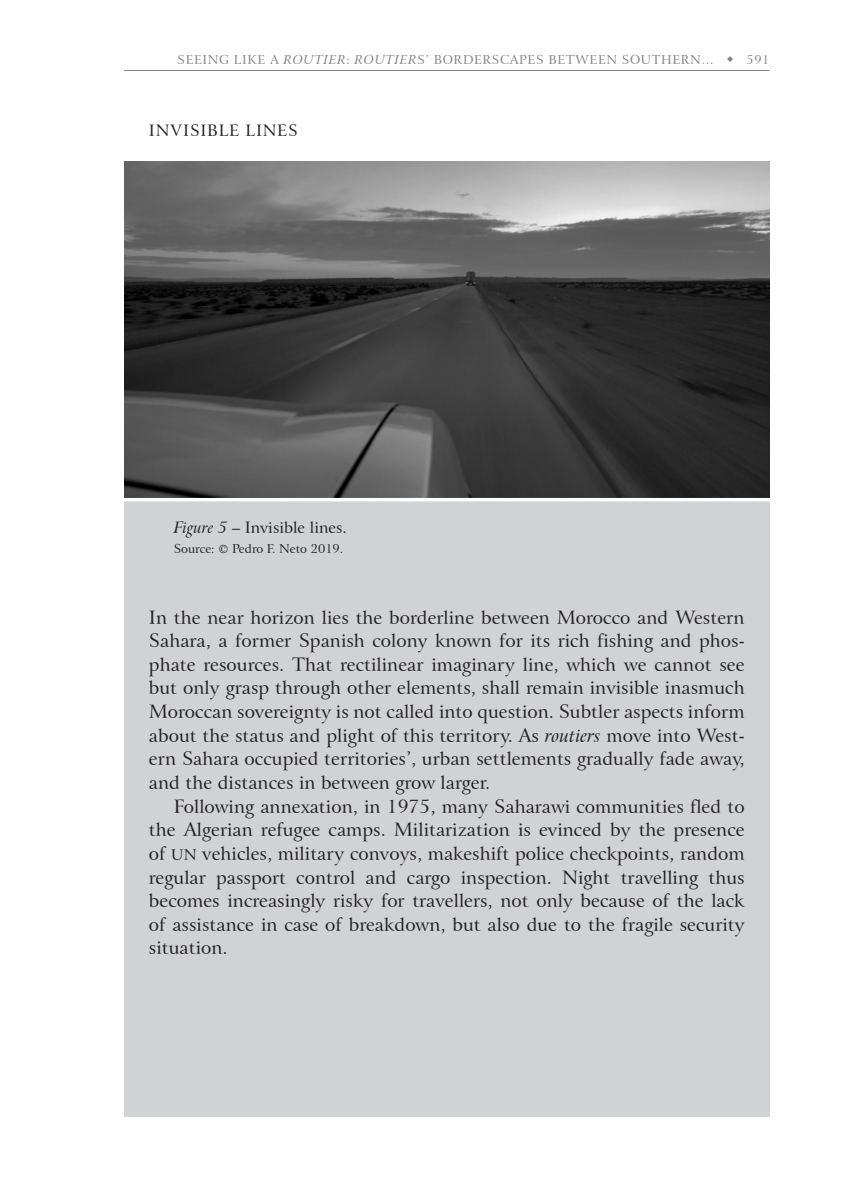
<style>
.page{position:relative;width:844px;height:1191px;background:#fff}
.page>*{position:absolute;margin:0;border:0;box-sizing:border-box;transform-origin:0 0}
.Texto_01{font:18.38px/23.6px "Arrus BT";color:#231f20;text-align:justify}
.Legendas_1_linha{font:15.75px "Arrus BT";color:#231f20}
.Subcapitulo{font:15.75px "Arrus BT";letter-spacing:.05em;color:#231f20}
.t1{font:12.25px "Arrus BT";letter-spacing:.05em;color:#808285}
.Legendas_1_linha-2{font:12.25px "Arrus BT";color:#231f20}
.s1{font-style:italic}
.s2{font-size:14.88px}
</style>
<div class="page">
<hr style="left:124px;top:70px;width:645px;height:1px;background:#808285">
<div style="left:124px;top:215px;width:645px;height:901px;background:#d1d2d4"></div>
<img style="left:124px;top:162px;width:645px;height:336px">
<hr style="left:99px;top:498px;width:695px;height:3px;background:#fff">
<p class="t1" style="left:177px;top:52px;width:593px">SEEING LIKE A <span class="s1">ROUTIER</span>: <span class="s1">ROUTIER</span>S’ BORDERSCAPES BETWEEN SOUTHERN… ◆ 591</p>
<p class="Subcapitulo" style="left:149px;top:121px;width:150px">INVISIBLE LINES</p>
<p class="Legendas_1_linha" style="left:174px;top:518px;width:175px"><span class="s1">Figure 5</span> – Invisible lines.</p>
<p class="Legendas_1_linha-2" style="left:174px;top:541px;width:171px">Source: © Pedro F. Neto 2019.</p>
<p class="Texto_01" style="left:149px;top:605px;width:597px">In the near horizon lies the borderline between Morocco and Western Sahara, a former Spanish colony known for its rich fishing and phos&shy;phate resources. That rectilinear imaginary line, which we cannot see but only grasp through other elements, shall remain invisible inasmuch Moroccan sovereignty is not called into question. Subtler aspects inform about the status and plight of this territory. As <span class="s1">routiers</span> move into West&shy;ern Sahara occupied territories’, urban settlements gradually fade away, and the distances in between grow larger.</p>
<p class="Texto_01" style="left:149px;top:794px;width:597px;text-indent:25px">Following annexation, in 1975, many Saharawi communities fled to the Algerian refugee camps. Militarization is evinced by the presence of <span class="s2">UN</span> vehicles, military convoys, makeshift police checkpoints, random regular passport control and cargo inspection. Night travelling thus becomes increasingly risky for travellers, not only because of the lack of assistance in case of breakdown, but also due to the fragile security situation.</p>
</div>
